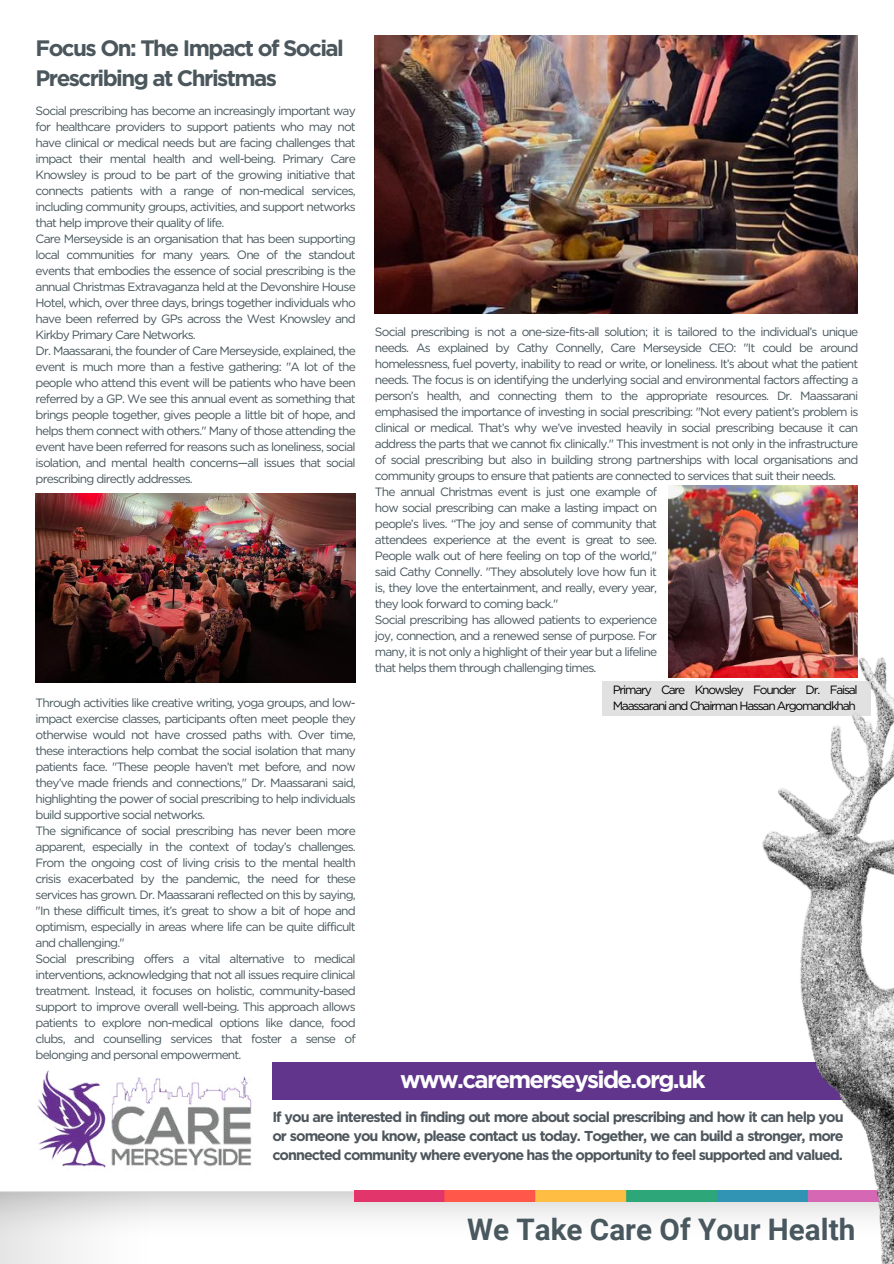
<style>
.page{position:relative;width:894px;height:1264px;background:#fff}
.page>*{position:absolute;margin:0;border:0;box-sizing:border-box;transform-origin:0 0}
.t1{font:700 29.7px "Roboto";color:#49575e}
.t2{font:700 24px "Gotham";letter-spacing:-.07em;color:#fff}
.t3{font:700 22.35px/30.3px "Gotham";letter-spacing:-.07em;color:#4b575d}
.t4{font:700 14.4px/19.2px "Gotham";letter-spacing:-.07em;color:#4e575d;text-align:justify}
.t5{font:12px/16px "Gotham";letter-spacing:-.07em;color:#48575d}
.t6{font:12px/16px "Gotham";letter-spacing:-.1em;color:#000}
</style>
<div class="page">
<img style="left:0;top:1191px;width:696px;height:27px">
<img style="left:355px;top:1190px;width:341px;height:11px">
<img style="left:0;top:1192px;width:226px;height:71px">
<img style="left:37px;top:1070px;width:252px;height:98px">
<img style="left:375px;top:36px;width:482px;height:278px">
<img style="left:668px;top:485px;width:189px;height:192px">
<img style="left:36px;top:493px;width:319px;height:189px">
<div style="left:272px;top:1062px;width:585px;height:37px;background:#60358b"></div>
<img style="left:696px;top:605px;width:197px;height:658px">
<div style="left:602px;top:681px;width:268px;height:34px;background:#e1e1e1"></div>
<h3 class="t3" style="left:36px;top:33px;width:310px">Focus On: The Impact of Social<br>Prescribing at Christmas</h3>
<p class="t5" style="left:36px;top:103px;width:321px">Social prescribing has become an increasingly important way for healthcare providers to support patients who may not have clinical or medical needs but are facing challenges that impact their mental health and well-being. Primary Care Knowsley is proud to be part of the growing initiative that connects patients with a range of non-medical services, including community groups, activities, and support networks that help improve their quality of life.<br>Care Merseyside is an organisation that has been supporting local communities for many years. One of the standout events that embodies the essence of social prescribing is the annual Christmas Extravaganza held at the Devonshire House Hotel, which, over three days, brings together individuals who have been referred by GPs across the West Knowsley and Kirkby Primary Care Networks.<br>Dr. Maassarani, the founder of Care Merseyside, explained, the event is much more than a festive gathering: "A lot of the people who attend this event will be patients who have been referred by a GP. We see this annual event as something that brings people together, gives people a little bit of hope, and helps them connect with others." Many of those attending the event have been referred for reasons such as loneliness, social isolation, and mental health concerns—all issues that social prescribing directly addresses.</p>
<p class="t5" style="left:36px;top:695px;width:321px">Through activities like creative writing, yoga groups, and low&shy;impact exercise classes, participants often meet people they otherwise would not have crossed paths with. Over time, these interactions help combat the social isolation that many patients face. "These people haven’t met before, and now they’ve made friends and connections," Dr. Maassarani said, highlighting the power of social prescribing to help individuals build supportive social networks.<br>The significance of social prescribing has never been more apparent, especially in the context of today’s challenges.<br>From the ongoing cost of living crisis to the mental health crisis exacerbated by the pandemic, the need for these services has grown. Dr. Maassarani reflected on this by saying, "In these difficult times, it’s great to show a bit of hope and optimism, especially in areas where life can be quite difficult and challenging."<br>Social prescribing offers a vital alternative to medical interventions, acknowledging that not all issues require clinical treatment. Instead, it focuses on holistic, community-based support to improve overall well-being. This approach allows patients to explore non-medical options like dance, food clubs, and counselling services that foster a sense of belonging and personal empowerment.</p>
<p class="t5" style="left:375px;top:323px;width:485px;text-align:justify">Social prescribing is not a one-size-fits-all solution; it is tailored to the individual’s unique needs. As explained by Cathy Connelly, Care Merseyside CEO: "It could be around homelessness, fuel poverty, inability to read or write, or loneliness. It’s about what the patient needs. The focus is on identifying the underlying social and environmental factors affecting a person’s health, and connecting them to the appropriate resources. Dr. Maassarani emphasised the importance of investing in social prescribing: "Not every patient’s problem is clinical or medical. That’s why we’ve invested heavily in social prescribing because it can address the parts that we cannot fix clinically." This investment is not only in the infrastructure of social prescribing but also in building strong partnerships with local organisations and community groups to ensure that patients are connected to services that suit their needs.</p>
<p class="t5" style="left:375px;top:483px;width:283px">The annual Christmas event is just one example of how social prescribing can make a lasting impact on people’s lives. “The joy and sense of community that attendees experience at the event is great to see.<br>People walk out of here feeling on top of the world," said Cathy Connelly. "They absolutely love how fun it is, they love the entertainment, and really, every year, they look forward to coming back."<br>Social prescribing has allowed patients to experience joy, connection, and a renewed sense of purpose. For many, it is not only a highlight of their year but a lifeline that helps them through challenging times.</p>
<p class="t6" style="left:612px;top:681px;width:246px">Primary Care Knowsley Founder Dr. Faisal<br>Maassarani and Chairman Hassan Argomandkhah</p>
<h2 class="t2" style="left:400px;top:1065px;width:307px">www.caremerseyside.org.uk</h2>
<p class="t4" style="left:272px;top:1107px;width:572px">If you are interested in finding out more about social prescribing and how it can help you or someone you know, please contact us today. Together, we can build a stronger, more connected community where everyone has the opportunity to feel supported and valued.</p>
<h1 class="t1" style="left:467px;top:1211px;width:389px">We Take Care Of Your Health</h1>
</div>
